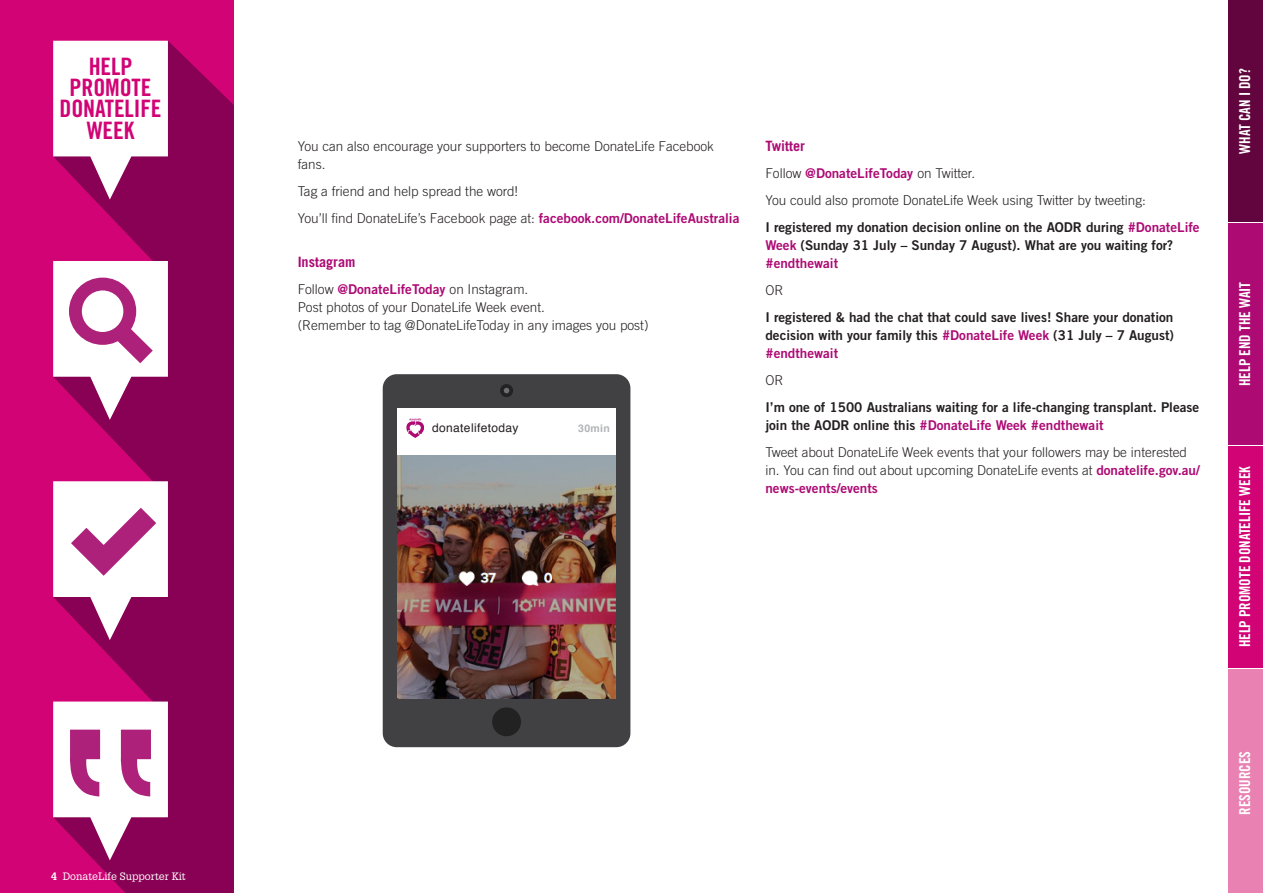
<style>
.page{position:relative;width:1263px;height:893px;background:#fff}
.page>*{position:absolute;margin:0;border:0;box-sizing:border-box;transform-origin:0 0}
.Sidebar{font:24px/21px "Trade Gothic Bold Cond Twenty";letter-spacing:-.005em;color:#d10375;text-align:center}
.t1{font:15px "Trade Gothic Bold Cond Twenty";letter-spacing:-.005em;color:#fff}
.Sub-head__level_1{font:700 14.25px "Trade Gothic";color:#ad0a74}
.Body_copy{font:300 13.5px/18px "Trade Gothic";color:#231f20}
.Body_Bold{font:13.5px/18px "Trade Gothic Bold Two";color:#231f20}
.Body_black{font:12px "Helvetica";letter-spacing:.03em;color:#231f20}
.t2{font:10.5px "Glypha";color:#fff}
.Body_black-2{font:700 10.5px "Helvetica";letter-spacing:.03em;color:#b2b3b7}
.s1{font-weight:700}
.s2{font-family:"Trade Gothic Bold Two";font-weight:400;color:#ad0a74}
.s3{color:#ad0a74}
</style>
<div class="page">
<div style="left:0;top:0;width:234px;height:893px;background:#d10375"></div>
<svg style="left:95px;top:41px;width:139px;height:220px;fill:#890154"></svg>
<svg style="left:53px;top:41px;width:115px;height:159px"></svg>
<svg style="left:94px;top:261px;width:140px;height:220px;fill:#890154"></svg>
<svg style="left:94px;top:481px;width:140px;height:220px;fill:#890154"></svg>
<svg style="left:53px;top:481px;width:115px;height:159px"></svg>
<svg style="left:53px;top:701px;width:181px;height:192px"></svg>
<svg style="left:53px;top:261px;width:115px;height:159px"></svg>
<div style="left:1229px;top:0;width:34px;height:221px;background:#62053f"></div>
<div style="left:1229px;top:223px;width:34px;height:221px;background:#ad0a74"></div>
<div style="left:1229px;top:446px;width:34px;height:222px;background:#d10375"></div>
<div style="left:1229px;top:670px;width:34px;height:223px;background:#e981b3"></div>
<div style="left:383px;top:374px;width:247px;height:373px;background:#414042;border-radius:14px"></div>
<div style="left:500px;top:384px;width:13px;height:13px;background:#222223;border-radius:50%"></div>
<svg style="left:504px;top:388px;width:5px;height:5px"></svg>
<div style="left:492px;top:707px;width:29px;height:29px;background:#222223;border-radius:50%"></div>
<div style="left:398px;top:408px;width:218px;height:290px;background:#fff"></div>
<svg style="left:406px;top:418px;width:18px;height:20px"></svg>
<img style="left:398px;top:456px;width:218px;height:242px">
<p class="Sidebar" style="left:60px;top:56px;width:104px">HELP<br>PROMOTE<br>DONATELIFE<br>WEEK</p>
<p class="t2" style="left:51px;top:870px;width:136px"><span class="s1">4</span> DonateLife Supporter Kit</p>
<p class="Body_copy" style="left:298px;top:137px;width:418px">You can also encourage your supporters to become DonateLife Facebook fans.</p>
<p class="Body_copy" style="left:298px;top:182px;width:222px">Tag a friend and help spread the word!</p>
<p class="Body_copy" style="left:298px;top:209px;width:443px">You’ll find DonateLife’s Facebook page at: <span class="s2">facebook.com/DonateLifeAustralia</span></p>
<p class="Sub-head__level_1" style="left:298px;top:253px;width:59px">Instagram</p>
<p class="Body_copy" style="left:298px;top:280px;width:352px">Follow <span class="s2">@DonateLifeToday</span> on Instagram.<br>Post photos of your DonateLife Week event.<br>(Remember to tag @DonateLifeToday in any images you post)</p>
<p class="Body_black" style="left:432px;top:418px;width:88px">donatelifetoday</p>
<p class="Body_black-2" style="left:578px;top:420px;width:33px">30min</p>
<p class="Sub-head__level_1" style="left:765px;top:137px;width:41px">Twitter</p>
<p class="Body_copy" style="left:765px;top:164px;width:211px">Follow <span class="s2">@DonateLifeToday</span> on Twitter.</p>
<p class="Body_copy" style="left:765px;top:191px;width:382px">You could also promote DonateLife Week using Twitter by tweeting:</p>
<p class="Body_Bold" style="left:765px;top:218px;width:436px">I registered my donation decision online on the AODR during <span class="s3">#DonateLife<br>Week</span> (Sunday 31 July – Sunday 7 August). What are you waiting for? <span class="s3">#endthewait</span></p>
<p class="Body_copy" style="left:765px;top:281px;width:20px">OR</p>
<p class="Body_Bold" style="left:765px;top:308px;width:410px;text-align:justify">I registered &amp; had the chat that could save lives! Share your donation decision with your family this <span class="s3">#DonateLife Week</span> (31 July – 7 August) <span class="s3">#endthewait</span></p>
<p class="Body_copy" style="left:765px;top:371px;width:20px">OR</p>
<p class="Body_Bold" style="left:765px;top:398px;width:435px">I’m one of 1500 Australians waiting for a life-changing transplant. Please join the AODR online this <span class="s3">#DonateLife Week #endthewait</span></p>
<p class="Body_copy" style="left:765px;top:443px;width:436px">Tweet about DonateLife Week events that your followers may be interested in. You can find out about upcoming DonateLife events at <span class="s2">donatelife.gov.au/ news-events/events</span></p>
<p class="t1" style="left:1235px;top:154px;width:87px;rotate:-90deg">WHAT CAN I DO?</p>
<p class="t1" style="left:1235px;top:386px;width:106px;rotate:-90deg">HELP END THE WAIT</p>
<p class="t1" style="left:1235px;top:647px;width:183px;rotate:-90deg">HELP PROMOTE DONATELIFE WEEK</p>
<p class="t1" style="left:1235px;top:815px;width:65px;rotate:-90deg">RESOURCES</p>
</div>
